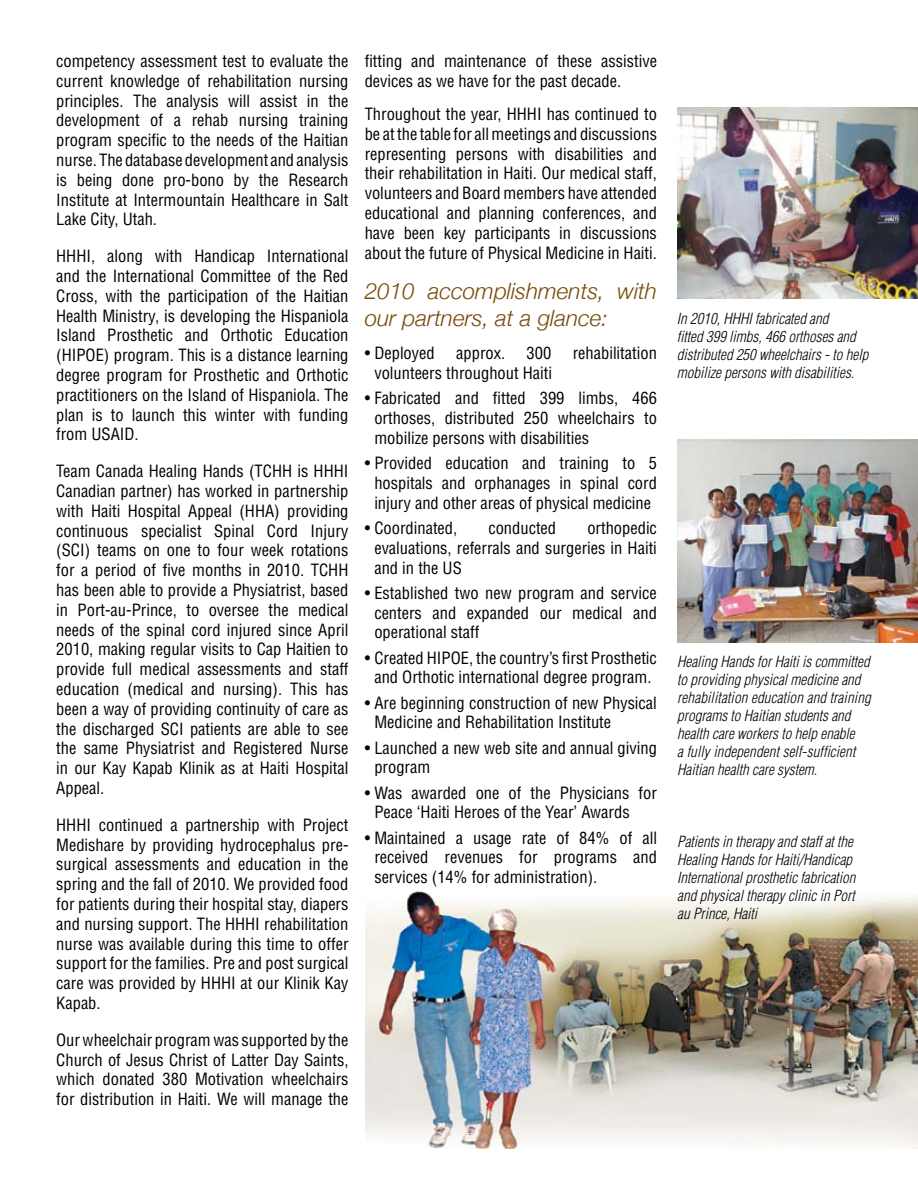
<style>
.page{position:relative;width:918px;height:1188px;background:#fff}
.page>*{position:absolute;margin:0;border:0;box-sizing:border-box;transform-origin:0 0}
.t1{font:italic 300 22.5px/27px "Helvetica Neue";color:#774a0a}
.t2{font:condensed 16.5px/19.8px "Helvetica";color:#000;text-align:justify}
.t3{font:italic 300 condensed 15px/18px "Helvetica";color:#000}
</style>
<div class="page">
<img style="left:366px;top:891px;width:552px;height:258px">
<img style="left:677px;top:108px;width:241px;height:191px">
<img style="left:677px;top:440px;width:241px;height:202px">
<p class="t2" style="left:56px;top:51px;width:294px">competency assessment test to evaluate the current knowledge of rehabilitation nursing principles. The analysis will assist in the development of a rehab nursing training program specific to the needs of the Haitian nurse. The database development and analysis is being done pro-bono by the Research Institute at Intermountain Healthcare in Salt Lake City, Utah.</p>
<p class="t2" style="left:56px;top:246px;width:294px">HHHI, along with Handicap International and the International Committee of the Red Cross, with the participation of the Haitian Health Ministry, is developing the Hispaniola Island Prosthetic and Orthotic Education (HIPOE) program. This is a distance learning degree program for Prosthetic and Orthotic practitioners on the Island of Hispaniola. The plan is to launch this winter with funding from USAID.</p>
<p class="t2" style="left:56px;top:461px;width:294px">Team Canada Healing Hands (TCHH is HHHI Canadian partner) has worked in partnership with Haiti Hospital Appeal (HHA) providing continuous specialist Spinal Cord Injury (SCI) teams on one to four week rotations for a period of five months in 2010. TCHH has been able to provide a Physiatrist, based in Port-au-Prince, to oversee the medical needs of the spinal cord injured since April 2010, making regular visits to Cap Haitien to provide full medical assessments and staff education (medical and nursing). This has been a way of providing continuity of care as the discharged SCI patients are able to see the same Physiatrist and Registered Nurse in our Kay Kapab Klinik as at Haiti Hospital Appeal.</p>
<p class="t2" style="left:56px;top:815px;width:294px">HHHI continued a partnership with Project Medishare by providing hydrocephalus pre&shy;surgical assessments and education in the spring and the fall of 2010. We provided food for patients during their hospital stay, diapers and nursing support. The HHHI rehabilitation nurse was available during this time to offer support for the families. Pre and post surgical care was provided by HHHI at our Klinik Kay Kapab.</p>
<p class="t2" style="left:56px;top:1030px;width:294px">Our wheelchair program was supported by the Church of Jesus Christ of Latter Day Saints, which donated 380 Motivation wheelchairs for distribution in Haiti. We will manage the</p>
<p class="t2" style="left:365px;top:51px;width:294px">fitting and maintenance of these assistive devices as we have for the past decade.</p>
<p class="t2" style="left:365px;top:104px;width:294px">Throughout the year, HHHI has continued to be at the table for all meetings and discussions representing persons with disabilities and their rehabilitation in Haiti. Our medical staff, volunteers and Board members have attended educational and planning conferences, and have been key participants in discussions about the future of Physical Medicine in Haiti.</p>
<h1 class="t1" style="left:365px;top:277px;width:294px">2010 accomplishments, with our partners, at a glance:</h1>
<p class="t2" style="left:365px;top:343px;width:72px">• Deployed</p>
<p class="t2" style="left:456px;top:343px;width:51px">approx.</p>
<p class="t2" style="left:527px;top:343px;width:26px">300</p>
<p class="t2" style="left:573px;top:343px;width:86px">rehabilitation</p>
<p class="t2" style="left:374px;top:363px;width:179px">volunteers throughout Haiti</p>
<p class="t2" style="left:374px;top:388px;width:284px;text-indent:-10px">• Fabricated and fitted 399 limbs, 466 orthoses, distributed 250 wheelchairs to mobilize persons with disabilities</p>
<p class="t2" style="left:365px;top:453px;width:294px;text-align:center">• Provided education and training to 5 hospitals and orphanages in spinal cord injury and other areas of physical medicine</p>
<p class="t2" style="left:365px;top:518px;width:94px">• Coordinated,</p>
<p class="t2" style="left:488px;top:518px;width:69px">conducted</p>
<p class="t3" style="left:677px;top:310px;width:193px">In 2010, HHHI fabricated and<br>fitted 399 limbs, 466 orthoses and distributed 250 wheelchairs - to help mobilize persons with disabilities.</p>
<p class="t2" style="left:374px;top:518px;width:284px;text-indent:213px">orthopedic evaluations, referrals and surgeries in Haiti and in the US</p>
<p class="t2" style="left:374px;top:583px;width:284px;text-indent:-10px">• Established two new program and service centers and expanded our medical and operational staff</p>
<p class="t2" style="left:365px;top:648px;width:294px;text-align:center">• Created HIPOE, the country’s first Prosthetic and Orthotic international degree program.</p>
<p class="t2" style="left:374px;top:693px;width:284px;text-indent:-10px">• Are beginning construction of new Physical<br>Medicine and Rehabilitation Institute</p>
<p class="t2" style="left:374px;top:738px;width:284px;text-indent:-10px">• Launched a new web site and annual giving program</p>
<p class="t2" style="left:374px;top:783px;width:284px;text-indent:-10px">• Was awarded one of the Physicians for<br>Peace ‘Haiti Heroes of the Year’ Awards</p>
<p class="t2" style="left:374px;top:828px;width:284px;text-indent:-10px">• Maintained a usage rate of 84% of all received revenues for programs and services (14% for administration).</p>
<p class="t3" style="left:677px;top:833px;width:180px">Patients in therapy and staff at the<br>Healing Hands for Haiti/Handicap<br>International prosthetic fabrication and physical therapy clinic in Port au Prince, Haiti</p>
<p class="t3" style="left:677px;top:652px;width:195px">Healing Hands for Haiti is committed to providing physical medicine and rehabilitation education and training programs to Haitian students and health care workers to help enable<br>a fully independent self-sufficient Haitian health care system.</p>
</div>
